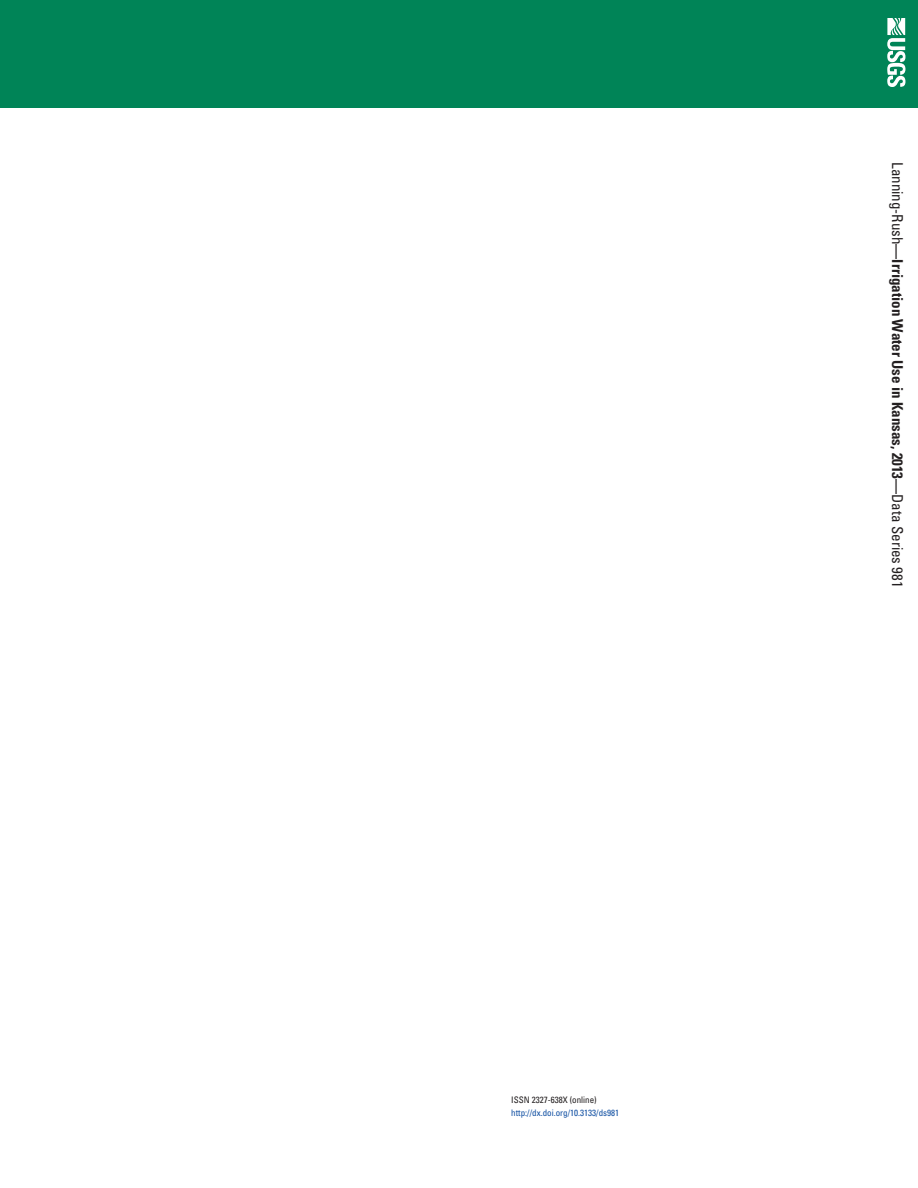
<style>
.page{position:relative;width:918px;height:1188px;background:#fff}
.page>*{position:absolute;margin:0;border:0;box-sizing:border-box;transform-origin:0 0}
.SpineTitle{font:700 condensed 15px "Univers";color:#231f20}
.DOI{font:condensed 9px "Univers";color:#0d4da1}
.ISSN{font:condensed 9px "Univers";color:#231f20}
.s1{font-weight:400}
</style>
<div class="page">
<div style="left:0;top:0;width:918px;height:108px;background:#008457"></div>
<svg style="left:887px;top:18px;width:18px;height:69px"></svg>
<p class="ISSN" style="left:511px;top:1094px;width:87px">ISSN 2327-638X (online)</p>
<p class="DOI" style="left:511px;top:1107px;width:109px">http://dx.doi.org/10.3133/ds981</p>
<p class="SpineTitle" style="left:907px;top:162px;width:427px;rotate:90deg"><span class="s1">Lanning-Rush</span>—Irrigation Water Use in Kansas, 2013—<span class="s1">Data Series 981</span></p>
</div>
